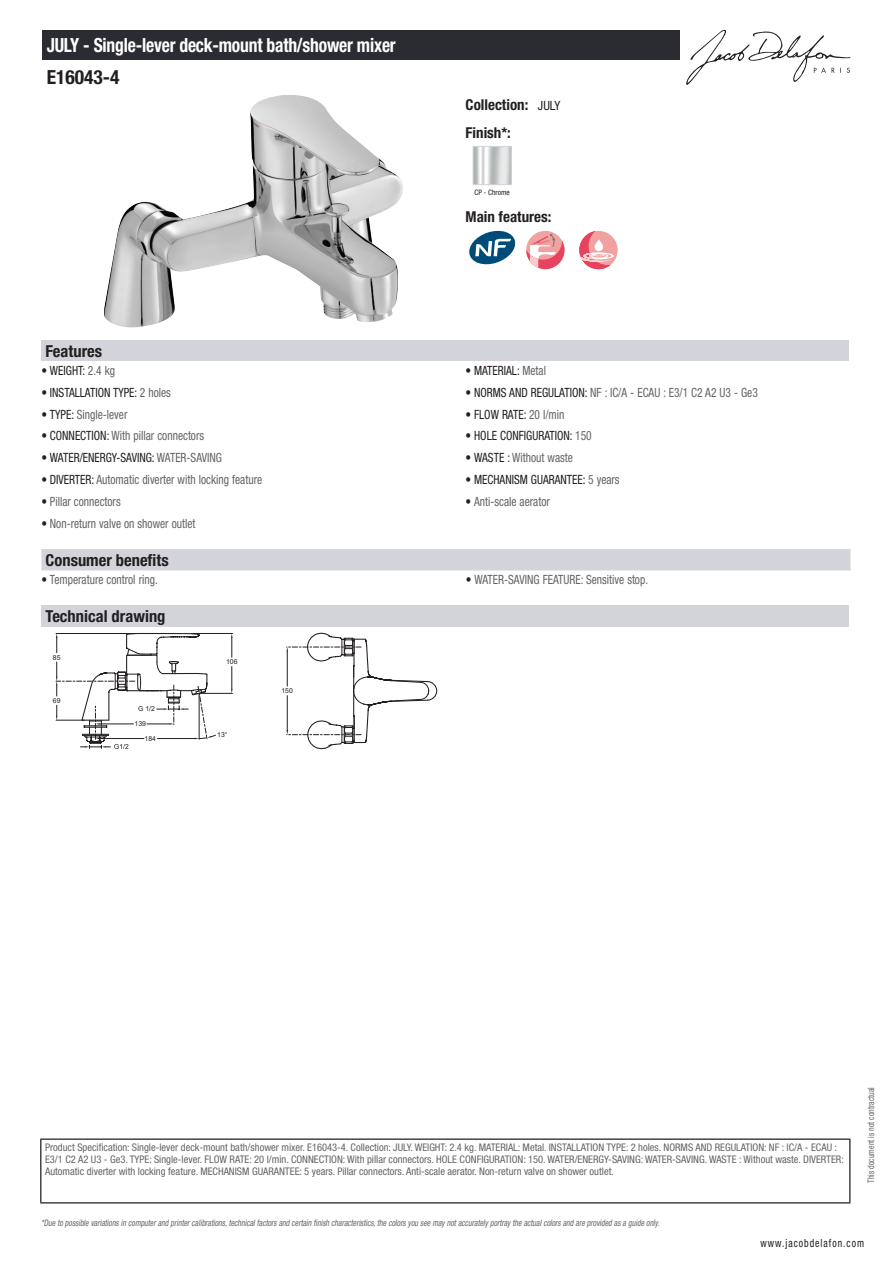
<style>
.page{position:relative;width:893px;height:1263px;background:#fff}
.page>*{position:absolute;margin:0;border:0;box-sizing:border-box;transform-origin:0 0}
.t1{font:700 condensed 19.5px "Helvetica Neue LT Std";letter-spacing:-.01em;color:#fff;scale:.9 1}
.t2{font:700 condensed 19.5px "Helvetica Neue LT Std";color:#231f20}
.t3{font:700 condensed 16.5px "Helvetica Neue LT Std";color:#231f20}
.t4{font:700 condensed 15px/27.8px "Helvetica Neue LT Std";color:#231f20}
.t5{font:condensed 12.75px "Helvetica Neue LT Std";color:#626568;scale:.9 1}
.t6{font:condensed 12.75px "Helvetica Neue LT Std";color:#231f20;scale:.9 1}
.t7{font:condensed 11.25px "Helvetica Neue LT Std";letter-spacing:.1em;color:#231f20;scale:.87 1}
.t8{font:condensed 10.5px/12px "Helvetica Neue LT Std";color:#626568}
.t9{font:italic condensed 9px "Helvetica Neue LT Std";color:#626568;scale:.87 1}
.t10{font:condensed 9px "Helvetica Neue LT Std";color:#626568;scale:.87 1}
.t11{font:condensed 7.5px "Helvetica Neue LT Std";color:#231f20}
.t12{font:6.9px/14.9px "Arial";color:#231f20}
.s1{font-weight:400;font-size:12.75px}
.s2{color:#626568}
.s3{color:#231f20}
</style>
<div class="page">
<svg style="left:686px;top:30px;width:164px;height:55px"></svg>
<img style="left:104px;top:95px;width:299px;height:233px">
<img style="left:475px;top:148px;width:35px;height:35px">
<div style="left:473px;top:146px;width:39px;height:39px;border:1px solid #d3d4da"></div>
<svg style="left:469px;top:231px;width:46px;height:33px"></svg>
<div style="left:526px;top:231px;width:38px;height:38px;background:#f2a1a1;border-radius:50%"></div>
<svg style="left:526px;top:234px;width:38px;height:35px"></svg>
<div style="left:579px;top:231px;width:39px;height:38px;background:#f2a1a1;border-radius:50%"></div>
<svg style="left:579px;top:231px;width:35px;height:38px"></svg>
<div style="left:41px;top:340px;width:808px;height:21px;background:#d3d4da"></div>
<div style="left:41px;top:549px;width:809px;height:21px;background:#d3d4da"></div>
<div style="left:41px;top:605px;width:808px;height:21px;background:#d3d4da"></div>
<svg style="left:56px;top:633px;width:177px;height:116px"></svg>
<svg style="left:286px;top:633px;width:151px;height:116px"></svg>
<div style="left:43px;top:30px;width:637px;height:30px;background:#2a2c32"></div>
<hr style="left:40px;top:1138px;width:810px;height:2px;background:#040503">
<hr style="left:40px;top:1140px;width:1px;height:62px;background:#040503">
<hr style="left:849px;top:1140px;width:1px;height:62px;background:#040503">
<hr style="left:40px;top:1202px;width:810px;height:1px;background:#040503">
<h1 class="t1" style="left:47px;top:33px;width:389px">JULY - Single-lever deck-mount bath/shower mixer</h1>
<h1 class="t2" style="left:47px;top:65px;width:74px">E16043-4</h1>
<h3 class="t4" style="left:466px;top:90px;width:96px">Collection: <span class="s1">JULY<br></span>Finish*:</h3>
<p class="t11" style="left:474px;top:188px;width:37px">CP - Chrome</p>
<h3 class="t4" style="left:466px;top:203px;width:87px">Main features:</h3>
<h2 class="t3" style="left:46px;top:341px;width:58px">Features</h2>
<p class="t6" style="left:41px;top:363px;width:83px">• WEIGHT: <span class="s2">2.4 kg</span></p>
<p class="t6" style="left:466px;top:363px;width:91px">• MATERIAL: <span class="s2">Metal</span></p>
<p class="t6" style="left:41px;top:385px;width:145px">• INSTALLATION TYPE: <span class="s2">2 holes</span></p>
<p class="t5" style="left:466px;top:385px;width:326px"><span class="s3">• NORMS AND REGULATION:</span> NF : IC/A - ECAU : E3/1 C2 A2 U3 - Ge3</p>
<p class="t5" style="left:41px;top:407px;width:97px"><span class="s3">• TYPE:</span> Single-lever</p>
<p class="t6" style="left:466px;top:407px;width:111px">• FLOW RATE: <span class="s2">20 l/min</span></p>
<p class="t5" style="left:41px;top:428px;width:182px"><span class="s3">• CONNECTION:</span> With pillar connectors</p>
<p class="t6" style="left:466px;top:428px;width:142px">• HOLE CONFIGURATION: <span class="s2">150</span></p>
<p class="t6" style="left:41px;top:450px;width:202px">• WATER/ENERGY-SAVING: <span class="s2">WATER-SAVING</span></p>
<p class="t5" style="left:466px;top:450px;width:121px"><span class="s3">• WASTE :</span> Without waste</p>
<p class="t5" style="left:41px;top:472px;width:247px"><span class="s3">• DIVERTER:</span> Automatic diverter with locking feature</p>
<p class="t6" style="left:466px;top:472px;width:173px">• MECHANISM GUARANTEE: <span class="s2">5 years</span></p>
<p class="t5" style="left:41px;top:494px;width:90px"><span class="s3">•</span> Pillar connectors</p>
<p class="t5" style="left:466px;top:494px;width:95px"><span class="s3">•</span> Anti-scale aerator</p>
<p class="t5" style="left:41px;top:516px;width:173px"><span class="s3">•</span> Non-return valve on shower outlet</p>
<h2 class="t3" style="left:46px;top:550px;width:125px">Consumer benefits</h2>
<p class="t5" style="left:41px;top:572px;width:131px"><span class="s3">•</span> Temperature control ring.</p>
<p class="t5" style="left:466px;top:572px;width:204px"><span class="s3">•</span> WATER-SAVING FEATURE: Sensitive stop.</p>
<h2 class="t3" style="left:46px;top:606px;width:121px">Technical drawing</h2>
<p class="t12" style="left:226px;top:654px;width:13px">106</p>
<p class="t12" style="left:53px;top:650px;width:9px">85</p>
<p class="t12" style="left:53px;top:693px;width:9px">69</p>
<p class="t12" style="left:138px;top:701px;width:18px">G 1/2</p>
<p class="t12" style="left:145px;top:716px;width:13px;text-indent:-10px">139<br>184</p>
<p class="t12" style="left:217px;top:727px;width:12px">13°</p>
<p class="t12" style="left:281px;top:684px;width:13px">150</p>
<p class="t8" style="left:45px;top:1141px;width:800px">Product Specification: Single-lever deck-mount bath/shower mixer. E16043-4. Collection: JULY. WEIGHT: 2.4 kg. MATERIAL: Metal. INSTALLATION TYPE: 2 holes. NORMS AND REGULATION: NF : IC/A - ECAU :<br>E3/1 C2 A2 U3 - Ge3. TYPE: Single-lever. FLOW RATE: 20 l/min. CONNECTION: With pillar connectors. HOLE CONFIGURATION: 150. WATER/ENERGY-SAVING: WATER-SAVING. WASTE : Without waste. DIVERTER:<br>Automatic diverter with locking feature. MECHANISM GUARANTEE: 5 years. Pillar connectors. Anti-scale aerator. Non-return valve on shower outlet.</p>
<p class="t9" style="left:41px;top:1217px;width:714px">*Due to possible variationsin computerand printercalibrations,technicalfactorsand certain finish characteristics,the colorsyou see maynotaccuratelyportraythe actualcolorsand are provided asa guide only.</p>
<p class="t10" style="left:866px;top:1183px;width:111px;rotate:-90deg">This document is not contractual</p>
<p class="t7" style="left:760px;top:1237px;width:121px">www.jacobdelafon.com</p>
</div>
